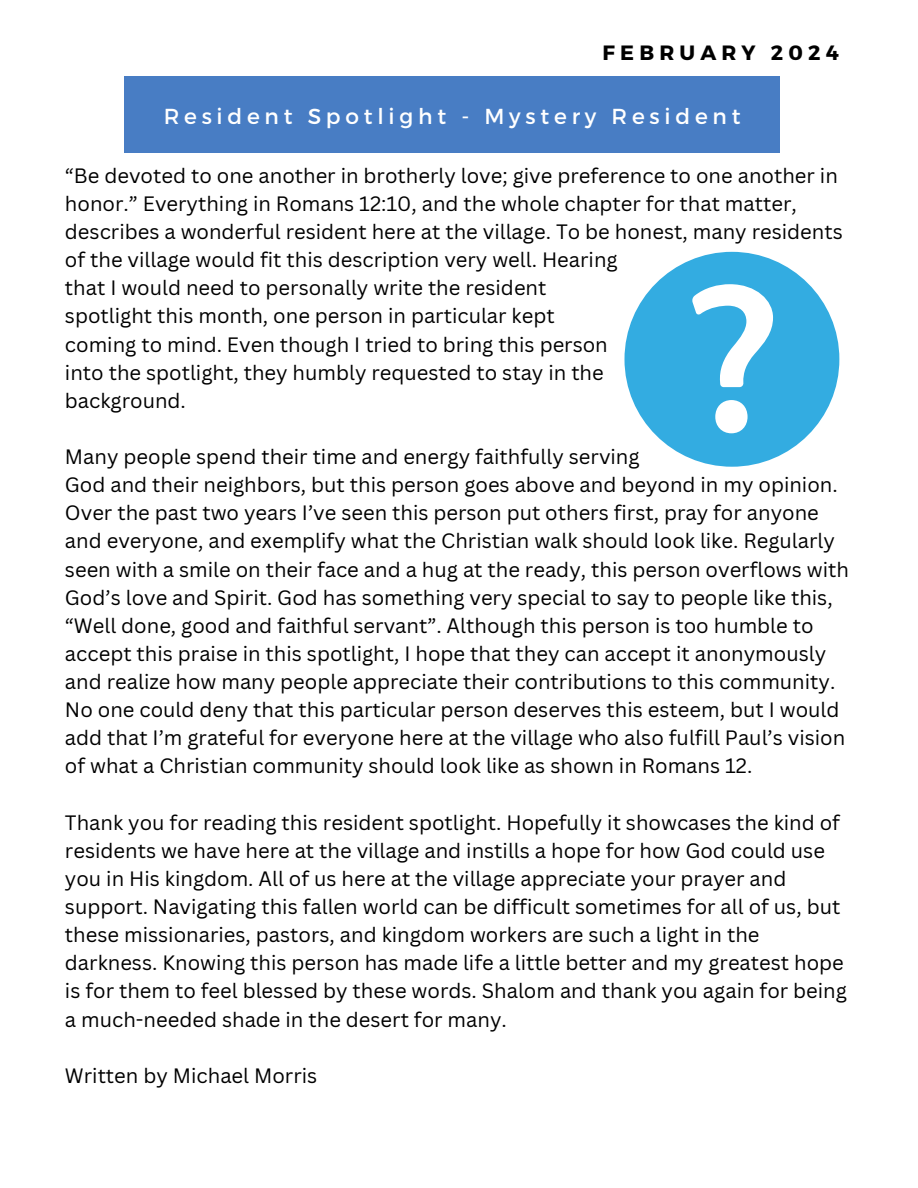
<style>
.page{position:relative;width:918px;height:1188px;background:#fff}
.page>*{position:absolute;margin:0;border:0;box-sizing:border-box;transform-origin:0 0}
.t1{font:21.75px "Montserrat";letter-spacing:.22em;color:#fff}
.t2{font:700 20.7px "Montserrat";letter-spacing:.25em;color:#000}
.t3{font:20.25px/28.2px "Canva Sans";color:#000}
</style>
<div class="page">
<div style="left:124px;top:76px;width:656px;height:77px;background:#487dc4"></div>
<div style="left:625px;top:252px;width:214px;height:215px;background:#33ace1;border-radius:50%"></div>
<svg style="left:692px;top:284px;width:81px;height:149px"></svg>
<p class="t2" style="left:603px;top:39px;width:238px">FEBRUARY 2024</p>
<p class="t1" style="left:164px;top:103px;width:578px">Resident Spotlight - Mystery Resident</p>
<h1 class="t3" style="left:65px;top:161px;width:779px">“Be devoted to one another in brotherly love; give preference to one another in honor.” Everything in Romans 12:10, and the whole chapter for that matter, describes a wonderful resident here at the village. To be honest, many residents of the village would fit this description very well. Hearing</h1>
<p class="t3" style="left:65px;top:273px;width:483px">that I would need to personally write the resident</p>
<p class="t3" style="left:65px;top:301px;width:491px">spotlight this month, one person in particular kept</p>
<p class="t3" style="left:65px;top:330px;width:544px">coming to mind. Even though I tried to bring this person</p>
<p class="t3" style="left:65px;top:358px;width:540px">into the spotlight, they humbly requested to stay in the</p>
<p class="t3" style="left:65px;top:386px;width:123px">background.</p>
<p class="t3" style="left:65px;top:442px;width:576px">Many people spend their time and energy faithfully serving</p>
<p class="t3" style="left:65px;top:470px;width:786px">God and their neighbors, but this person goes above and beyond in my opinion.<br>Over the past two years I’ve seen this person put others first, pray for anyone and everyone, and exemplify what the Christian walk should look like. Regularly seen with a smile on their face and a hug at the ready, this person overflows with God’s love and Spirit. God has something very special to say to people like this, “Well done, good and faithful servant”. Although this person is too humble to accept this praise in this spotlight, I hope that they can accept it anonymously and realize how many people appreciate their contributions to this community.<br>No one could deny that this particular person deserves this esteem, but I would add that I’m grateful for everyone here at the village who also fulfill Paul’s vision of what a Christian community should look like as shown in Romans 12.</p>
<p class="t3" style="left:65px;top:808px;width:784px">Thank you for reading this resident spotlight. Hopefully it showcases the kind of residents we have here at the village and instills a hope for how God could use you in His kingdom. All of us here at the village appreciate your prayer and support. Navigating this fallen world can be difficult sometimes for all of us, but these missionaries, pastors, and kingdom workers are such a light in the darkness. Knowing this person has made life a little better and my greatest hope is for them to feel blessed by these words. Shalom and thank you again for being a much-needed shade in the desert for many.</p>
<p class="t3" style="left:65px;top:1061px;width:254px">Written by Michael Morris</p>
</div>
